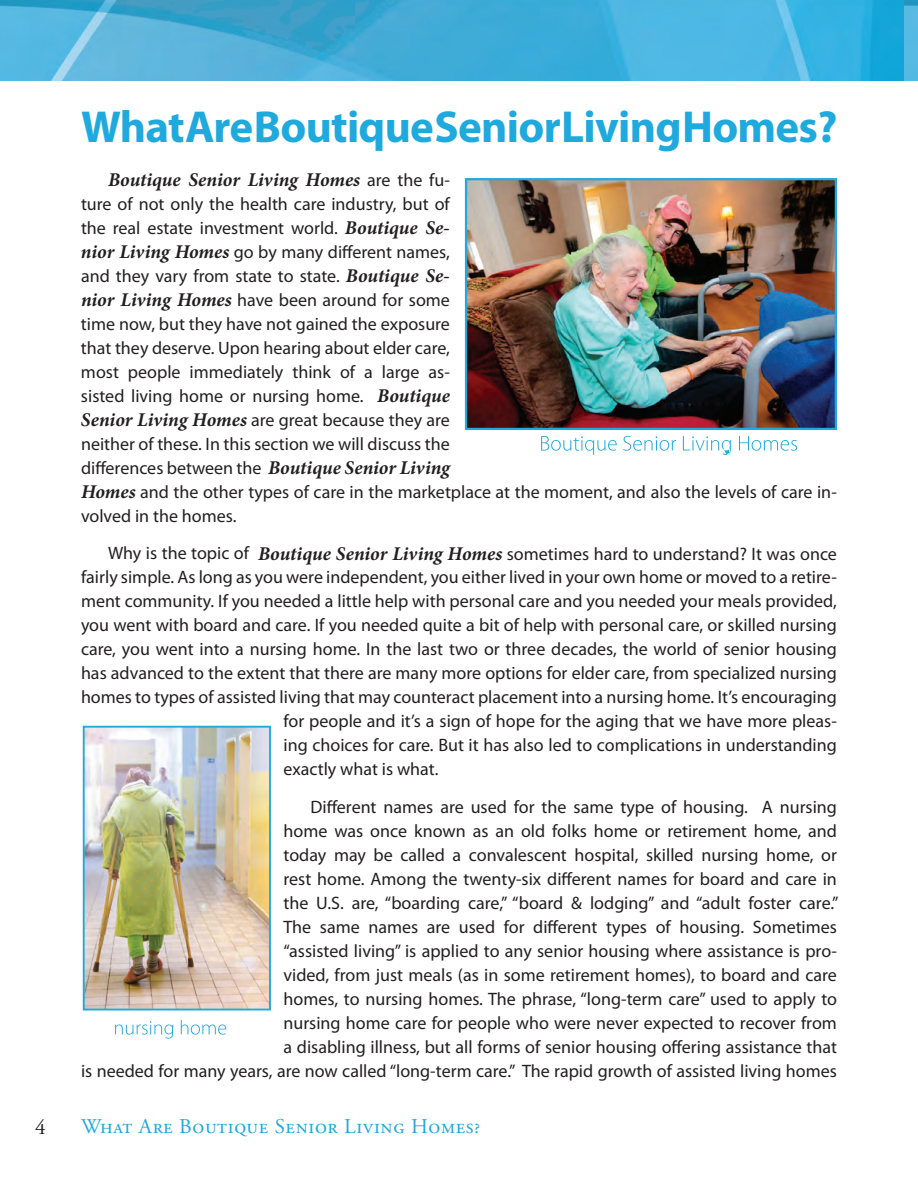
<style>
.page{position:relative;width:918px;height:1188px;background:#fff}
.page>*{position:absolute;margin:0;border:0;box-sizing:border-box;transform-origin:0 0}
.Chapter_title{font:700 45px "Myriad Pro";letter-spacing:-.015em;color:#1fa9dd}
.t1{font:21px "Adobe Garamond Pro";letter-spacing:.03em;color:#1fa9dd}
.t2{font:21px "Adobe Garamond Pro";color:#231f20}
.Body_Paragraph{font:italic 700 19.5px "Minion Pro";letter-spacing:-.005em;color:#231f20}
.Body_Paragraph-2{font:18px/24px "Myriad Pro";color:#231f20}
.s1{font-family:"Myriad Pro";font-weight:400;font-style:normal;font-size:18px}
.s2{font-family:"Minion Pro";font-weight:700;font-style:italic;font-size:19.5px}
</style>
<div class="page">
<img style="left:0;top:0;width:904px;height:81px">
<img style="left:904px;top:0;width:14px;height:81px">
<img style="left:86px;top:729px;width:182px;height:278px">
<div style="left:83px;top:726px;width:188px;height:284px;border:2px solid #1fa9dd"></div>
<svg style="left:115px;top:1020px;width:111px;height:19px"></svg>
<img style="left:468px;top:181px;width:366px;height:246px">
<div style="left:465px;top:178px;width:372px;height:252px;border:2px solid #1fa9dd"></div>
<svg style="left:541px;top:436px;width:256px;height:19px"></svg>
<p class="Chapter_title" style="left:81px;top:97px;width:758px">What Are Boutique Senior Living Homes?</p>
<p class="Body_Paragraph" style="left:108px;top:166px;width:343px">Boutique Senior Living Homes <span class="s1">are the fu-</span></p>
<p class="Body_Paragraph-2" style="left:81px;top:192px;width:758px">ture of not only the health care industry, but of<br>the real estate investment world. <span class="s2">Boutique Se-<br>nior Living Homes</span> go by many different names,<br>and they vary from state to state. <span class="s2">Boutique Se-<br>nior Living Homes</span> have been around for some<br>time now, but they have not gained the exposure<br>that they deserve. Upon hearing about elder care,<br>most people immediately think of a large as-<br>sisted living home or nursing home. <span class="s2">Boutique<br>Senior Living Homes</span> are great because they are<br>neither of these. In this section we will discuss the<br>differences between the <span class="s2">Boutique Senior Living<br>Homes</span> and the other types of care in the marketplace at the moment, and also the levels of care in&shy;volved in the homes.</p>
<p class="Body_Paragraph-2" style="left:108px;top:541px;width:730px">Why is the topic of <span class="s2">Boutique Senior Living Homes</span> sometimes hard to understand? It was once</p>
<p class="Body_Paragraph-2" style="left:81px;top:565px;width:757px">fairly simple. As long as you were independent, you either lived in your own home or moved to a retire-</p>
<p class="Body_Paragraph-2" style="left:81px;top:589px;width:757px">ment community. If you needed a little help with personal care and you needed your meals provided,</p>
<p class="Body_Paragraph-2" style="left:81px;top:613px;width:757px">you went with board and care. If you needed quite a bit of help with personal care, or skilled nursing</p>
<p class="Body_Paragraph-2" style="left:81px;top:637px;width:757px">care, you went into a nursing home. In the last two or three decades, the world of senior housing</p>
<p class="Body_Paragraph-2" style="left:81px;top:661px;width:758px">has advanced to the extent that there are many more options for elder care, from specialized nursing</p>
<p class="Body_Paragraph-2" style="left:81px;top:685px;width:757px">homes to types of assisted living that may counteract placement into a nursing home. It’s encouraging</p>
<p class="Body_Paragraph-2" style="left:284px;top:709px;width:555px">for people and it’s a sign of hope for the aging that we have more pleas-</p>
<p class="Body_Paragraph-2" style="left:284px;top:733px;width:555px">ing choices for care. But it has also led to complications in understanding</p>
<p class="Body_Paragraph-2" style="left:284px;top:757px;width:157px">exactly what is what.</p>
<p class="Body_Paragraph-2" style="left:81px;top:795px;width:759px;text-align:right">Different names are used for the same type of housing. A nursing<br>home was once known as an old folks home or retirement home, and<br>today may be called a convalescent hospital, skilled nursing home, or<br>rest home. Among the twenty-six different names for board and care in<br>the U.S. are, “boarding care,” “board &amp; lodging” and “adult foster care.”<br>The same names are used for different types of housing. Sometimes<br>“assisted living” is applied to any senior housing where assistance is pro-<br>vided, from just meals (as in some retirement homes), to board and care<br>homes, to nursing homes. The phrase, “long-term care” used to apply to<br>nursing home care for people who were never expected to recover from<br>a disabling illness, but all forms of senior housing offering assistance that<br>is needed for many years, are now called “long-term care.” The rapid growth of assisted living homes</p>
<p class="t2" style="left:35px;top:1115px;width:12px">4</p>
<p class="t1" style="left:81px;top:1114px;width:401px">What Are Boutique Senior Living Homes?</p>
</div>
